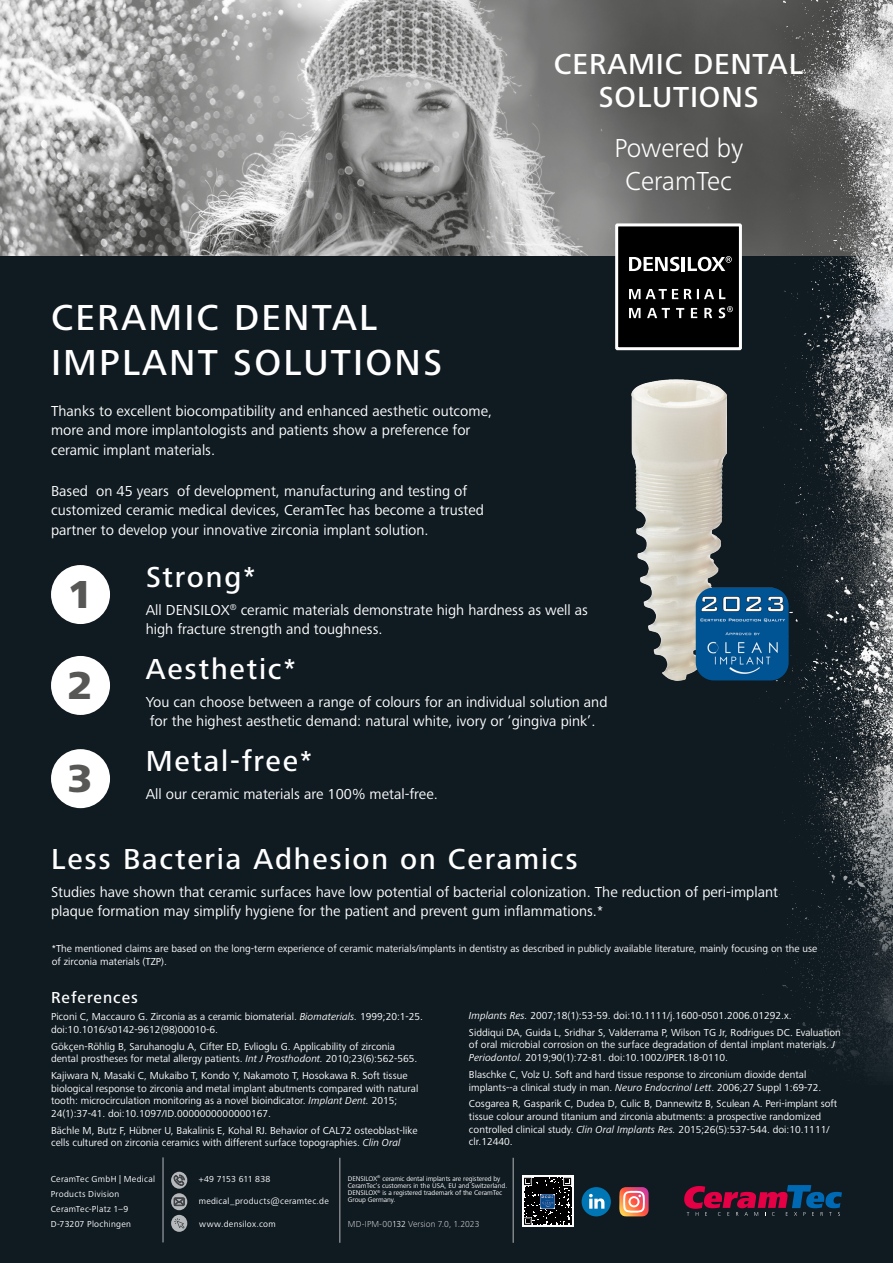
<style>
.page{position:relative;width:893px;height:1263px;background:#0f1a21}
.page>*{position:absolute;margin:0;border:0;box-sizing:border-box;transform-origin:0 0}
.t1{font:800 40.5px "Frutiger Next LTW1 G";color:#575756}
.t2{font:500 37.5px/45px "Frutiger Next LTW1 G";letter-spacing:.06em;color:#fff}
.t3{font:500 30px "Frutiger Next LTW1 G";letter-spacing:.06em;color:#fff}
.t4{font:500 30px/33px "Frutiger Next LTW1 G";letter-spacing:.03em;color:#fff;text-align:center}
.t5{font:300 27px/33px "Frutiger Next LTW1 G";color:#fff;text-align:center}
.t6{font:500 16.5px "Frutiger Next LTW1 G";letter-spacing:.06em;color:#fff}
.t7{font:15px/19.5px "Frutiger Next LTW1 G";color:#fff}
.t8{font:10.5px/12.6px "Frutiger Next LTW1 G";color:#fff}
.t9{font:9px/14.9px "Frutiger Next LTW1 G";letter-spacing:.03em;color:#fff}
.t10{font:300 9px "Frutiger Next LTW1 G";letter-spacing:.01em;color:#cac9cb}
.t11{font:9px "Frutiger Next LTW1 G";letter-spacing:.005em;color:#fff}
.t12{font:7.05px/7.1px "Frutiger Next LTW1 G";letter-spacing:-.01em;color:#fff}
.s1{font-style:italic}
.s2{color:#fff}
</style>
<div class="page">
<img style="left:0;top:0;width:737px;height:255px">
<img style="left:631px;top:379px;width:95px;height:301px">
<img style="left:737px;top:0;width:156px;height:1072px">
<div style="left:617px;top:225px;width:123px;height:124px;background:#000"></div>
<svg style="left:629px;top:306px;width:104px;height:12px"></svg>
<svg style="left:629px;top:289px;width:96px;height:10px"></svg>
<svg style="left:629px;top:257px;width:50px;height:14px"></svg>
<hr style="left:682px;top:257px;width:3px;height:14px;background:#fff">
<svg style="left:688px;top:256px;width:44px;height:15px"></svg>
<div style="left:615px;top:223px;width:127px;height:127px;border:3px solid #fff"></div>
<img style="left:696px;top:587px;width:93px;height:93px">
<div style="left:51px;top:565px;width:59px;height:59px;background:#fff;border-radius:50%"></div>
<div style="left:51px;top:656px;width:59px;height:59px;background:#fff;border-radius:50%"></div>
<div style="left:51px;top:749px;width:59px;height:59px;background:#fff;border-radius:50%"></div>
<hr style="left:339px;top:1158px;width:1px;height:85px;background:#fff">
<hr style="left:163px;top:1157px;width:1px;height:85px;background:#fff">
<svg style="left:171px;top:1172px;width:16px;height:17px"></svg>
<svg style="left:174px;top:1174px;width:11px;height:12px"></svg>
<svg style="left:171px;top:1193px;width:16px;height:17px"></svg>
<svg style="left:174px;top:1197px;width:11px;height:9px"></svg>
<svg style="left:171px;top:1215px;width:16px;height:17px"></svg>
<svg style="left:174px;top:1218px;width:11px;height:10px"></svg>
<hr style="left:513px;top:1158px;width:1px;height:85px;background:#fff">
<svg style="left:522px;top:1176px;width:51px;height:51px"></svg>
<svg style="left:524px;top:1178px;width:47px;height:47px;background:#21262c"></svg>
<svg style="left:582px;top:1187px;width:29px;height:29px"></svg>
<svg style="left:619px;top:1187px;width:30px;height:29px"></svg>
<svg style="left:684px;top:1185px;width:158px;height:31px"></svg>
<h2 class="t2" style="left:51px;top:296px;width:393px">CERAMIC DENTAL<br>IMPLANT SOLUTIONS</h2>
<h3 class="t7" style="left:51px;top:401px;width:443px">Thanks to excellent biocompatibility and enhanced aesthetic outcome, more and more implantologists and patients show a preference for ceramic implant materials.</h3>
<h3 class="t7" style="left:51px;top:481px;width:434px">Based on 45 years of development, manufacturing and testing of customized ceramic medical devices, CeramTec has become a trusted partner to develop your innovative zirconia implant solution.</h3>
<h3 class="t4" style="left:554px;top:49px;width:251px">CERAMIC DENTAL<br>SOLUTIONS</h3>
<h3 class="t5" style="left:614px;top:131px;width:130px">Powered by<br>CeramTec</h3>
<h1 class="t1" style="left:67px;top:571px;width:27px">1</h1>
<h1 class="t1" style="left:67px;top:662px;width:27px">2</h1>
<h1 class="t1" style="left:67px;top:755px;width:27px">3</h1>
<h3 class="t3" style="left:146px;top:559px;width:111px">Strong*</h3>
<h3 class="t7" style="left:146px;top:600px;width:444px">All DENSILOX<sup>®</sup> ceramic materials demonstrate high hardness as well as high fracture strength and toughness.</h3>
<h3 class="t3" style="left:146px;top:651px;width:152px">Aesthetic*</h3>
<h3 class="t7" style="left:146px;top:692px;width:463px">You can choose between a range of colours for an individual solution and for the highest aesthetic demand: natural white, ivory or ‘gingiva pink’.</h3>
<h3 class="t3" style="left:146px;top:744px;width:168px">Metal-free*</h3>
<h3 class="t7" style="left:146px;top:785px;width:293px">All our ceramic materials are 100% metal-free.</h3>
<h3 class="t3" style="left:51px;top:842px;width:528px">Less Bacteria Adhesion on Ceramics</h3>
<h3 class="t7" style="left:51px;top:883px;width:729px">Studies have shown that ceramic surfaces have low potential of bacterial colonization. The reduction of peri-implant plaque formation may simplify hygiene for the patient and prevent gum inflammations.*</h3>
<p class="t8" style="left:52px;top:942px;width:767px">*The mentioned claims are based on the long-term experience of ceramic materials/implants in dentistry as described in publicly available literature, mainly focusing on the use of zirconia materials (TZP).</p>
<h3 class="t6" style="left:51px;top:988px;width:88px">References</h3>
<p class="t8" style="left:51px;top:1011px;width:374px">Piconi C, Maccauro G. Zirconia as a ceramic biomaterial. <span class="s1">Biomaterials.</span> 1999;20:1-25. doi:10.1016/s0142-9612(98)00010-6.</p>
<p class="t8" style="left:51px;top:1040px;width:368px">Gökçen-Röhlig B, Saruhanoglu A, Cifter ED, Evlioglu G. Applicability of zirconia dental prostheses for metal allergy patients. <span class="s1">Int J Prosthodont.</span> 2010;23(6):562-565.</p>
<p class="t8" style="left:51px;top:1069px;width:369px">Kajiwara N, Masaki C, Mukaibo T, Kondo Y, Nakamoto T, Hosokawa R. Soft tissue biological response to zirconia and metal implant abutments compared with natural tooth: microcirculation monitoring as a novel bioindicator. <span class="s1">Implant Dent.</span> 2015; 24(1):37-41. doi:10.1097/ID.0000000000000167.</p>
<p class="t8" style="left:51px;top:1124px;width:368px">Bächle M, Butz F, Hübner U, Bakalinis E, Kohal RJ. Behavior of CAL72 osteoblast-like cells cultured on zirconia ceramics with different surface topographies. <span class="s1">Clin Oral</span></p>
<p class="t8" style="left:469px;top:1007px;width:373px;line-height:16.8px"><span class="s1">Implants Res.</span> 2007;18(1):53-59. doi:10.1111/j.1600-0501.2006.01292.x.<br>Siddiqui DA, Guida L, Sridhar S, Valderrama P, Wilson TG Jr, Rodrigues DC. Evaluation</p>
<p class="t8" style="left:469px;top:1039px;width:368px">of oral microbial corrosion on the surface degradation of dental implant materials. <span class="s1">J<br>Periodontol.</span> 2019;90(1):72-81. doi:10.1002/JPER.18-0110.</p>
<p class="t8" style="left:469px;top:1068px;width:354px">Blaschke C, Volz U. Soft and hard tissue response to zirconium dioxide dental implants--a clinical study in man. <span class="s1">Neuro Endocrinol Lett</span>. 2006;27 Suppl 1:69-72.</p>
<p class="t8" style="left:469px;top:1098px;width:370px">Cosgarea R, Gasparik C, Dudea D, Culic B, Dannewitz B, Sculean A. Peri-implant soft tissue colour around titanium and zirconia abutments: a prospective randomized controlled clinical study. <span class="s1">Clin Oral Implants Res.</span> 2015;26(5):537-544. doi:10.1111/ clr.12440.</p>
<p class="t9" style="left:51px;top:1172px;width:106px">CeramTec GmbH | Medical<br>Products Division<br>CeramTec-Platz 1–9<br>D-73207 Plochingen</p>
<p class="t11" style="left:199px;top:1174px;width:73px">+49 7153 611 838</p>
<p class="t9" style="left:199px;top:1194px;width:132px">medical_products@ceramtec.de</p>
<p class="t9" style="left:199px;top:1216px;width:78px">www.densilox.com</p>
<p class="t12" style="left:348px;top:1175px;width:161px">DENSILOX<sup>®</sup> ceramic dental implants are registered by CeramTec’s customers in the USA, EU and Switzerland.<br>DENSILOX<sup>®</sup> is a registered trademark of the CeramTec Group Germany.</p>
<p class="t10" style="left:348px;top:1218px;width:133px">MD-IPM-00<span class="s2">132</span> Version 7.0, 1.2023</p>
</div>
